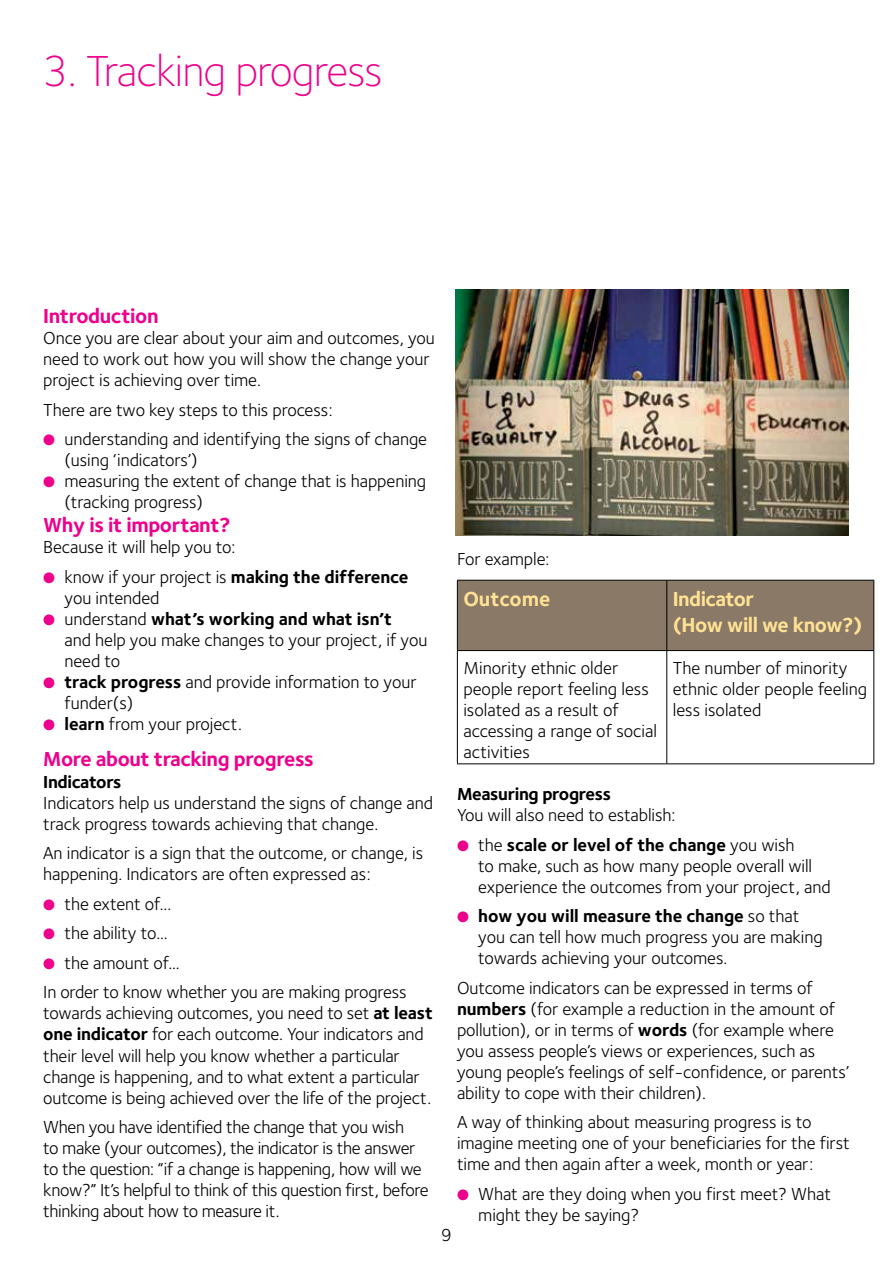
<style>
.page{position:relative;width:893px;height:1263px;background:#fff}
.page>*{position:absolute;margin:0;border:0;box-sizing:border-box;transform-origin:0 0}
.t1{font:300 45px "Foundry Sterling OT2";letter-spacing:-.02em;color:#ec008c}
.t2{font:700 21px "Foundry Sterling OT2";letter-spacing:-.02em;color:#ec008c}
.t3{font:700 21px/25.2px "Foundry Sterling OT2";letter-spacing:-.025em;color:#ffe293}
.t4{font:700 21px "Foundry Sterling OT2";color:#ffe293}
.t5{font:18px/21px "Foundry Sterling OT2";letter-spacing:-.005em;color:#000}
.t6{font:700 18px "Foundry Sterling OT2";letter-spacing:-.02em;color:#000}
.s1{color:#ec008c}
.s2{font-weight:700}
</style>
<div class="page">
<div style="left:458px;top:581px;width:415px;height:69px;background:#8a7967"></div>
<hr style="left:457px;top:580px;width:210px;height:1px;background:#000">
<hr style="left:457px;top:581px;width:1px;height:69px;background:#000">
<hr style="left:667px;top:580px;width:207px;height:1px;background:#000">
<hr style="left:666px;top:581px;width:1px;height:69px;background:#000">
<hr style="left:873px;top:581px;width:1px;height:69px;background:#000">
<hr style="left:457px;top:650px;width:210px;height:1px;background:#000">
<hr style="left:457px;top:651px;width:1px;height:112px;background:#000">
<hr style="left:667px;top:650px;width:207px;height:1px;background:#000">
<hr style="left:666px;top:651px;width:1px;height:112px;background:#000">
<hr style="left:873px;top:651px;width:1px;height:112px;background:#000">
<hr style="left:457px;top:763px;width:210px;height:1px;background:#000">
<hr style="left:667px;top:763px;width:207px;height:1px;background:#000">
<img style="left:455px;top:290px;width:393px;height:245px">
<h1 class="t1" style="left:43px;top:39px;width:342px">3. Tracking progress</h1>
<p class="t2" style="left:43px;top:299px;width:117px">Introduction</p>
<p class="t5" style="left:43px;top:326px;width:393px">Once you are clear about your aim and outcomes, you need to work out how you will show the change your project is achieving over time.</p>
<p class="t5" style="left:43px;top:398px;width:291px">There are two key steps to this process:</p>
<p class="t5" style="left:65px;top:427px;width:364px;text-indent:-21px"><span class="s1">●</span> understanding and identifying the signs of change (using ‘indicators’)</p>
<p class="t5" style="left:65px;top:469px;width:363px;text-indent:-21px"><span class="s1">●</span> measuring the extent of change that is happening (tracking progress)</p>
<p class="t2" style="left:43px;top:508px;width:189px">Why is it important?</p>
<p class="t5" style="left:43px;top:535px;width:194px">Because it will help you to:</p>
<p class="t5" style="left:65px;top:565px;width:346px;text-indent:-21px"><span class="s1">●</span> know if your project is <span class="s2">making the difference </span>you intended</p>
<p class="t5" style="left:65px;top:607px;width:364px;text-indent:-21px"><span class="s1">●</span> understand <span class="s2">what’s working and what isn’t<br></span>and help you make changes to your project, if you need to</p>
<p class="t5" style="left:65px;top:670px;width:354px;text-indent:-21px"><span class="s1">●</span> <span class="s2">track progress</span> and provide information to your funder(s)</p>
<p class="t5" style="left:43px;top:712px;width:200px"><span class="s1">●</span> <span class="s2">learn</span> from your project.</p>
<p class="t2" style="left:43px;top:742px;width:272px">More about tracking progress</p>
<p class="t6" style="left:43px;top:767px;width:80px">Indicators</p>
<p class="t5" style="left:43px;top:791px;width:391px">Indicators help us understand the signs of change and track progress towards achieving that change.</p>
<p class="t5" style="left:43px;top:842px;width:381px">An indicator is a sign that the outcome, or change, is happening. Indicators are often expressed as:</p>
<p class="t5" style="left:43px;top:892px;width:130px"><span class="s1">●</span> the extent of...</p>
<p class="t5" style="left:43px;top:922px;width:126px"><span class="s1">●</span> the ability to...</p>
<p class="t5" style="left:43px;top:947px;width:365px;line-height:29.5px"><span class="s1">●</span> the amount of...<br>In order to know whether you are making progress</p>
<p class="t5" style="left:43px;top:1002px;width:391px">towards achieving outcomes, you need to set <span class="s2">at least one indicator</span> for each outcome. Your indicators and their level will help you know whether a particular change is happening, and to what extent a particular outcome is being achieved over the life of the project.</p>
<p class="t5" style="left:43px;top:1115px;width:387px">When you have identified the change that you wish<br>to make (your outcomes), the indicator is the answer to the question: “if a change is happening, how will we know?” It’s helpful to think of this question first, before thinking about how to measure it.</p>
<p class="t5" style="left:457px;top:548px;width:94px">For example:</p>
<p class="t4" style="left:463px;top:582px;width:89px">Outcome</p>
<p class="t3" style="left:673px;top:585px;width:191px">Indicator<br>(How will we know?)</p>
<p class="t5" style="left:463px;top:656px;width:195px">Minority ethnic older people report feeling less isolated as a result of accessing a range of social activities</p>
<p class="t5" style="left:673px;top:656px;width:196px">The number of minority ethnic older people feeling less isolated</p>
<p class="t6" style="left:457px;top:780px;width:156px">Measuring progress</p>
<p class="t5" style="left:457px;top:803px;width:220px">You will also need to establish:</p>
<p class="t5" style="left:478px;top:833px;width:354px;text-indent:-21px"><span class="s1">●</span> the <span class="s2">scale or level of the change</span> you wish<br>to make, such as how many people overall will experience the outcomes from your project, and</p>
<p class="t5" style="left:478px;top:904px;width:346px;text-indent:-21px"><span class="s1">●</span> <span class="s2">how you will measure the change</span> so that you can tell how much progress you are making towards achieving your outcomes.</p>
<p class="t5" style="left:457px;top:976px;width:394px">Outcome indicators can be expressed in terms of <span class="s2">numbers</span> (for example a reduction in the amount of pollution), or in terms of <span class="s2">words</span> (for example where you assess people’s views or experiences, such as young people’s feelings of self-confidence, or parents’ ability to cope with their children).</p>
<p class="t5" style="left:457px;top:1110px;width:394px">A way of thinking about measuring progress is to imagine meeting one of your beneficiaries for the first time and then again after a week, month or year:</p>
<p class="t5" style="left:478px;top:1182px;width:354px;text-indent:-21px"><span class="s1">●</span> What are they doing when you first meet? What might they be saying?</p>
<p class="t5" style="left:441px;top:1223px;width:12px">9</p>
</div>
